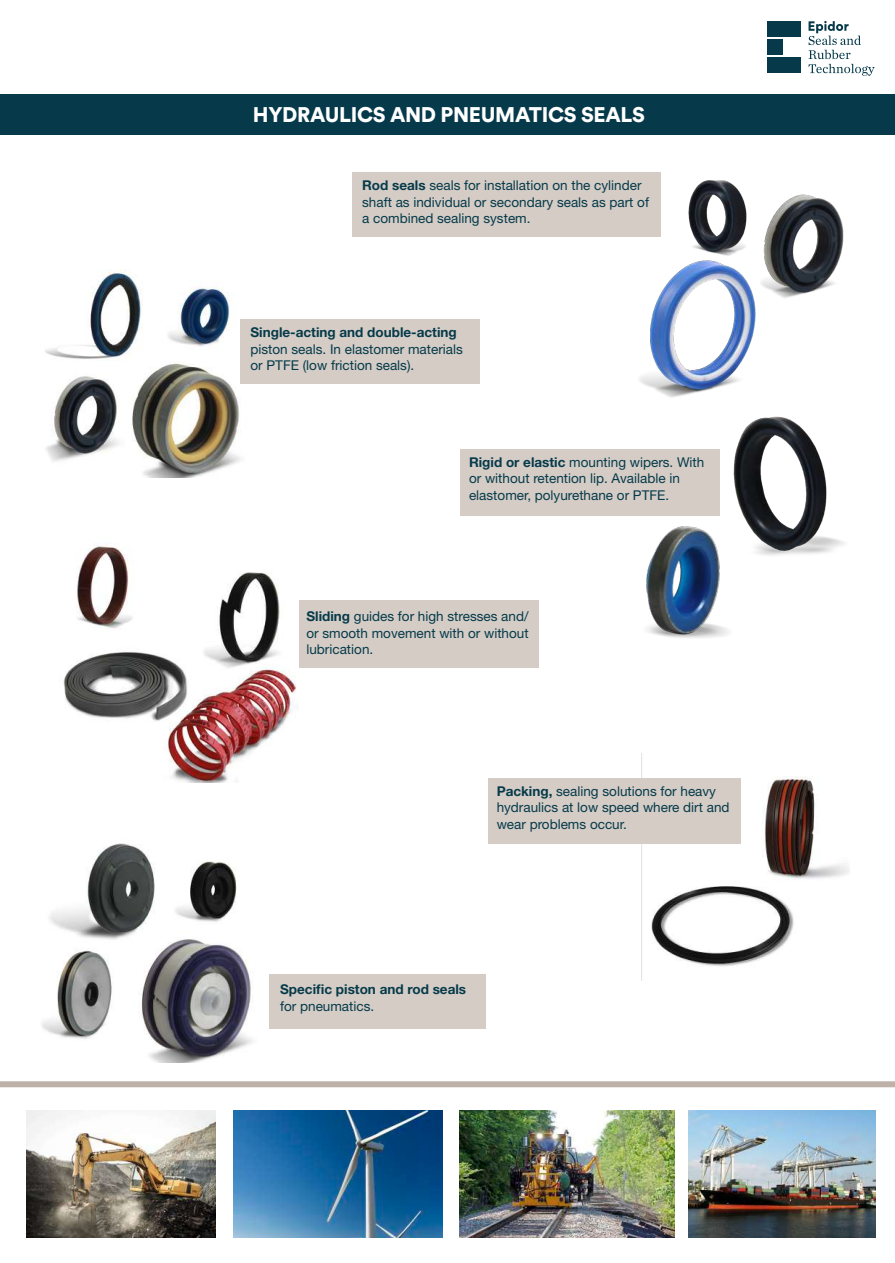
<style>
.page{position:relative;width:895px;height:1263px;background:#fff}
.page>*{position:absolute;margin:0;border:0;box-sizing:border-box;transform-origin:0 0}
.t1{font:900 21px "Circular Std";letter-spacing:-.015em;color:#fff}
.t2{font:13.5px/16.5px "Helvetica Neue LT Std";color:#063a4a}
.t3{font:700 13.5px "Helvetica Neue LT Std";color:#063a4a}
.s1{font-weight:700}
</style>
<div class="page">
<div style="left:0;top:95px;width:895px;height:40px;background:#063a4a"></div>
<div style="left:0;top:1081px;width:895px;height:6px;background:#beb2a8"></div>
<img style="left:26px;top:1110px;width:189px;height:127px">
<img style="left:234px;top:1111px;width:209px;height:126px">
<img style="left:459px;top:1110px;width:215px;height:127px">
<img style="left:688px;top:1111px;width:187px;height:126px">
<img style="left:45px;top:269px;width:208px;height:209px">
<div style="left:240px;top:320px;width:240px;height:64px;background:#d4ccc5"></div>
<div style="left:293px;top:600px;width:245px;height:67px;background:#d4ccc5"></div>
<img style="left:639px;top:180px;width:205px;height:218px">
<div style="left:353px;top:172px;width:308px;height:65px;background:#d4ccc5"></div>
<img style="left:623px;top:754px;width:227px;height:226px">
<div style="left:488px;top:778px;width:253px;height:65px;background:#d4ccc5"></div>
<img style="left:42px;top:843px;width:211px;height:219px">
<div style="left:269px;top:974px;width:217px;height:54px;background:#d4ccc5"></div>
<img style="left:63px;top:545px;width:235px;height:237px">
<div style="left:460px;top:449px;width:260px;height:67px;background:#d4ccc5"></div>
<img style="left:646px;top:526px;width:83px;height:112px">
<img style="left:716px;top:416px;width:129px;height:152px">
<div style="left:767px;top:21px;width:33px;height:16px;background:#063a4a"></div>
<div style="left:767px;top:39px;width:15px;height:16px;background:#063a4a"></div>
<div style="left:767px;top:58px;width:33px;height:15px;background:#063a4a"></div>
<svg style="left:808px;top:21px;width:66px;height:55px"></svg>
<h1 class="t1" style="left:253px;top:101px;width:393px">HYDRAULICS AND PNEUMATICS SEALS</h1>
<p class="t2" style="left:362px;top:177px;width:288px"><span class="s1">Rod seals</span> seals for installation on the cylinder shaft as individual or secondary seals as part of a combined sealing system.</p>
<p class="t3" style="left:250px;top:324px;width:208px">Single-acting and double-acting</p>
<p class="t2" style="left:250px;top:340px;width:214px">piston seals. In elastomer materials or PTFE (low friction seals).</p>
<p class="t2" style="left:469px;top:453px;width:237px"><span class="s1">Rigid or elastic</span> mounting wipers. With or without retention lip. Available in elastomer, polyurethane or PTFE.</p>
<p class="t2" style="left:306px;top:608px;width:224px;text-align:justify"><span class="s1">Sliding</span> guides for high stresses and/ or smooth movement with or without lubrication.</p>
<p class="t2" style="left:497px;top:782px;width:234px"><span class="s1">Packing,</span> sealing solutions for heavy hydraulics at low speed where dirt and wear problems occur.</p>
<p class="t3" style="left:280px;top:981px;width:187px">Specific piston and rod seals</p>
<p class="t2" style="left:280px;top:997px;width:96px">for pneumatics.</p>
</div>
